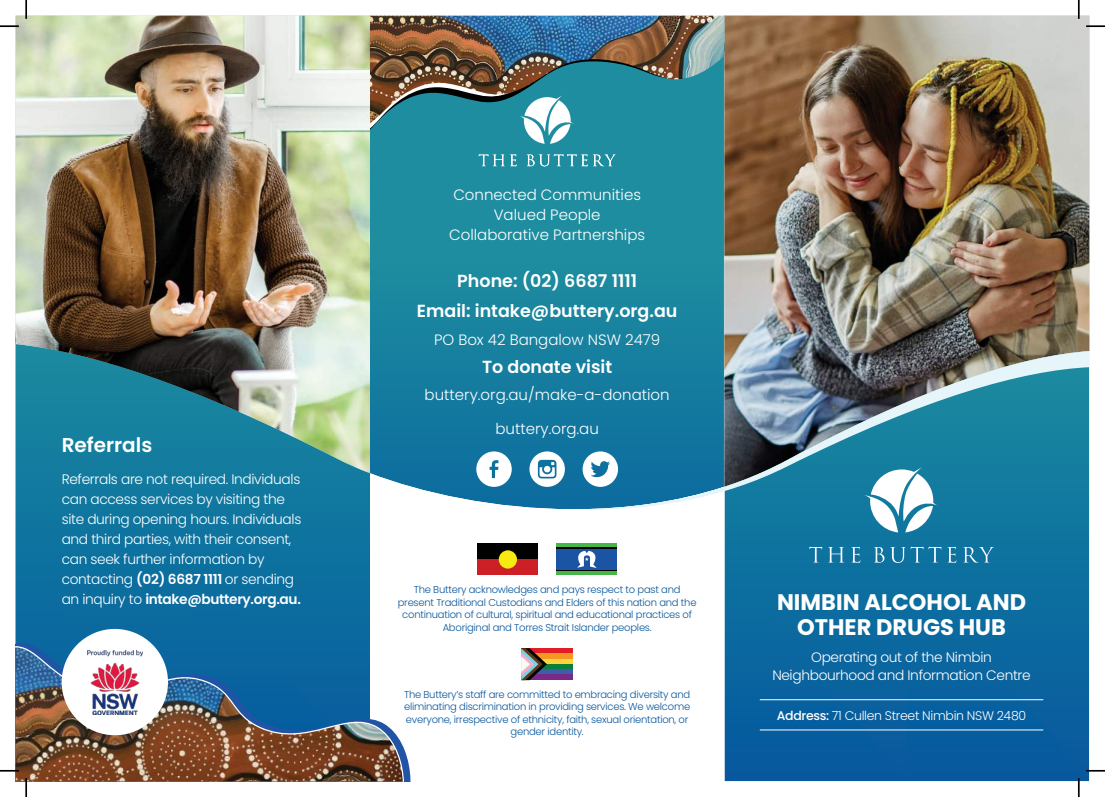
<style>
.page{position:relative;width:1105px;height:797px;background:#fff}
.page>*{position:absolute;margin:0;border:0;box-sizing:border-box;transform-origin:0 0}
.t1{font:700 22.5px/25px "Poppins";color:#fff;text-align:center}
.t2{font:600 20px "Poppins";color:#fff}
.t3{font:600 17.5px/30.9px "Poppins";color:#fff;text-align:center}
.t4{font:300 15px/20px "Poppins";color:#fff;text-align:center}
.t5{font:300 13.75px/20px "Poppins";letter-spacing:-.025em;color:#fff;text-align:center}
.t6{font:300 12.5px "Poppins";letter-spacing:-.025em;color:#fff}
.t7{font:300 10px/12.5px "Poppins";letter-spacing:-.025em;color:#08579d;text-align:center}
.s1{font-weight:600}
.s2{font-weight:500}
</style>
<div class="page">
<img style="left:16px;top:473px;width:354px;height:165px">
<img style="left:724px;top:509px;width:365px;height:272px">
<img style="left:724px;top:16px;width:365px;height:335px">
<svg style="left:864px;top:509px;width:75px;height:23px"></svg>
<svg style="left:809px;top:546px;width:185px;height:17px;background:#3287ad"></svg>
<hr style="left:760px;top:699px;width:283px;height:1px;background:#fff">
<hr style="left:760px;top:729px;width:283px;height:1px;background:#fff">
<img style="left:16px;top:16px;width:354px;height:456px">
<img style="left:370px;top:130px;width:354px;height:379px">
<svg style="left:476px;top:451px;width:36px;height:36px"></svg>
<svg style="left:529px;top:451px;width:36px;height:36px"></svg>
<svg style="left:583px;top:451px;width:7px;height:36px"></svg>
<svg style="left:520px;top:130px;width:55px;height:14px"></svg>
<svg style="left:479px;top:154px;width:137px;height:12px;background:#4da5b3"></svg>
<svg style="left:370px;top:123px;width:354px;height:5px;background:#3397a7"></svg>
<img style="left:370px;top:16px;width:354px;height:107px">
<div style="left:521px;top:648px;width:52px;height:5px;background:#e21d25"></div>
<div style="left:521px;top:653px;width:52px;height:6px;background:#f79723"></div>
<div style="left:521px;top:659px;width:52px;height:5px;background:#fcd737"></div>
<div style="left:521px;top:664px;width:52px;height:5px;background:#0e7e3f"></div>
<div style="left:521px;top:669px;width:52px;height:6px;background:#3c5fab"></div>
<div style="left:521px;top:674px;width:52px;height:6px;background:#792986"></div>
<svg style="left:521px;top:648px;width:26px;height:32px"></svg>
<div style="left:477px;top:543px;width:61px;height:32px;background:#cc2026"></div>
<div style="left:477px;top:543px;width:61px;height:16px;background:#010102"></div>
<div style="left:499px;top:550px;width:18px;height:18px;background:#f6eb10;border-radius:50%"></div>
<div style="left:556px;top:543px;width:61px;height:32px;background:#47b648"></div>
<div style="left:556px;top:547px;width:61px;height:24px;background:#000"></div>
<div style="left:556px;top:549px;width:61px;height:21px;background:#1c54a5"></div>
<svg style="left:577px;top:551px;width:20px;height:17px"></svg>
<svg style="left:590px;top:351px;width:499px;height:158px;background:#3d839d"></svg>
<svg style="left:16px;top:638px;width:354px;height:3px"></svg>
<img style="left:16px;top:641px;width:395px;height:140px">
<div style="left:62px;top:629px;width:106px;height:106px;background:#fff;border-radius:50%"></div>
<img style="left:87px;top:650px;width:56px;height:64px">
<svg style="left:0;top:25px;width:19px;height:2px"></svg>
<svg style="left:1086px;top:25px;width:19px;height:2px"></svg>
<svg style="left:0;top:770px;width:19px;height:1px"></svg>
<svg style="left:1086px;top:770px;width:19px;height:1px"></svg>
<svg style="left:25px;top:0;width:2px;height:19px"></svg>
<svg style="left:25px;top:778px;width:2px;height:19px"></svg>
<svg style="left:1078px;top:0;width:1px;height:19px"></svg>
<svg style="left:1078px;top:778px;width:1px;height:19px"></svg>
<h2 class="t2" style="left:62px;top:433px;width:92px">Referrals</h2>
<p class="t5" style="left:62px;top:469px;width:241px;text-align:left">Referrals are not required. Individuals can access services by visiting the site during opening hours. Individuals and third parties, with their consent, can seek further information by contacting <span class="s1">(02) 6687 1111</span> or sending an inquiry to <span class="s1">intake@buttery.org.au.</span></p>
<h3 class="t4" style="left:449px;top:185px;width:197px">Connected Communities<br>Valued People<br>Collaborative Partnerships</h3>
<h3 class="t3" style="left:417px;top:265px;width:262px">Phone: (02) 6687 1111<br>Email: intake@buttery.org.au</h3>
<h3 class="t4" style="left:434px;top:330px;width:228px">PO Box 42 Bangalow NSW 2479</h3>
<h3 class="t3" style="left:482px;top:351px;width:132px">To donate visit</h3>
<h3 class="t4" style="left:425px;top:385px;width:247px">buttery.org.au/make-a-donation</h3>
<h3 class="t4" style="left:495px;top:418px;width:105px">buttery.org.au</h3>
<p class="t7" style="left:398px;top:583px;width:300px">The Buttery acknowledges and pays respect to past and present Traditional Custodians and Elders of this nation and the continuation of cultural, spiritual and educational practices of Aboriginal and Torres Strait Islander peoples.</p>
<p class="t7" style="left:404px;top:688px;width:288px">The Buttery’s staff are committed to embracing diversity and eliminating discrimination in providing services. We welcome everyone, irrespective of ethnicity, faith, sexual orientation, or gender identity.</p>
<h1 class="t1" style="left:777px;top:589px;width:251px">NIMBIN ALCOHOL AND<br>OTHER DRUGS HUB</h1>
<h3 class="t5" style="left:772px;top:647px;width:260px;line-height:18.8px">Operating out of the Nimbin<br>Neighbourhood and Information Centre</h3>
<p class="t6" style="left:777px;top:708px;width:251px"><span class="s2">Address:</span> 71 Cullen Street Nimbin NSW 2480</p>
</div>
